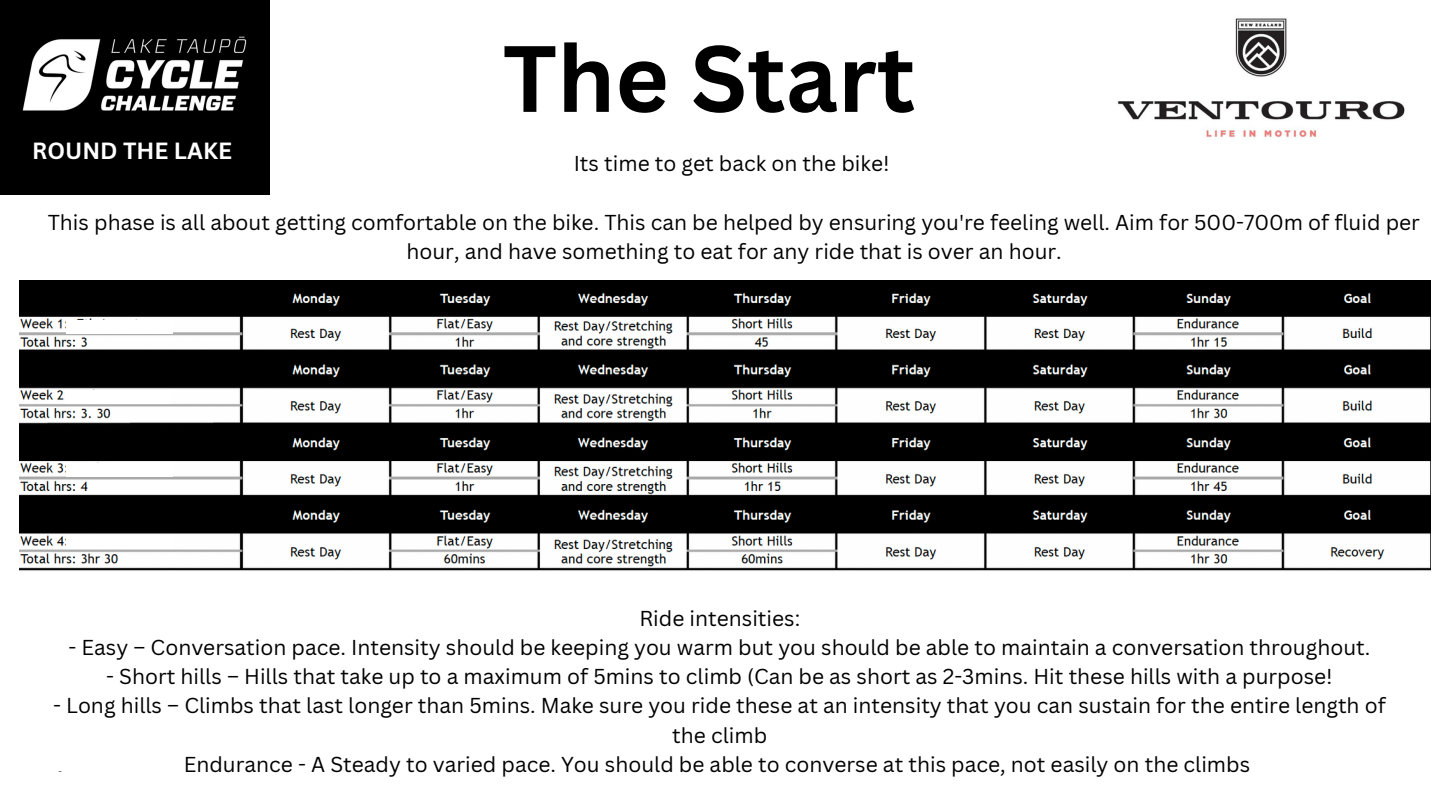
<style>
.page{position:relative;width:1440px;height:810px;background:#fff}
.page>*{position:absolute;margin:0;border:0;box-sizing:border-box;transform-origin:0 0}
.t1{font:700 92px "Canva Sans";color:#000}
.t2{font:700 22.8px "Canva Sans";color:#fff}
.t3{font:21px/29.2px "Canva Sans";color:#000;text-align:center}
</style>
<div class="page">
<img style="left:1117px;top:18px;width:288px;height:120px">
<img style="left:19px;top:281px;width:1411px;height:290px">
<img style="left:0;top:0;width:270px;height:194px">
<div style="left:67px;top:320px;width:106px;height:13px;background:#fff"></div>
<div style="left:65px;top:390px;width:107px;height:13px;background:#fff"></div>
<div style="left:66px;top:463px;width:106px;height:13px;background:#fff"></div>
<div style="left:67px;top:535px;width:106px;height:14px;background:#fff"></div>
<p class="t1" style="left:503px;top:14px;width:414px">The Start</p>
<p class="t2" style="left:32px;top:135px;width:201px">ROUND THE LAKE</p>
<p class="t3" style="left:574px;top:148px;width:317px">Its time to get back on the bike!</p>
<p class="t3" style="left:48px;top:207px;width:1374px">This phase is all about getting comfortable on the bike. This can be helped by ensuring you're feeling well. Aim for 500-700m of fluid per hour, and have something to eat for any ride that is over an hour.</p>
<p class="t3" style="left:639px;top:603px;width:162px">Ride intensities:</p>
<p class="t3" style="left:69px;top:632px;width:1303px">- Easy – Conversation pace. Intensity should be keeping you warm but you should be able to maintain a conversation throughout.</p>
<p class="t3" style="left:106px;top:661px;width:1228px">- Short hills – Hills that take up to a maximum of 5mins to climb (Can be as short as 2-3mins. Hit these hills with a purpose!</p>
<p class="t3" style="left:53px;top:691px;width:1334px">- Long hills – Climbs that last longer than 5mins. Make sure you ride these at an intensity that you can sustain for the entire length of the climb</p>
<p class="t3" style="left:184px;top:749px;width:1068px">Endurance - A Steady to varied pace. You should be able to converse at this pace, not easily on the climbs</p>
</div>
